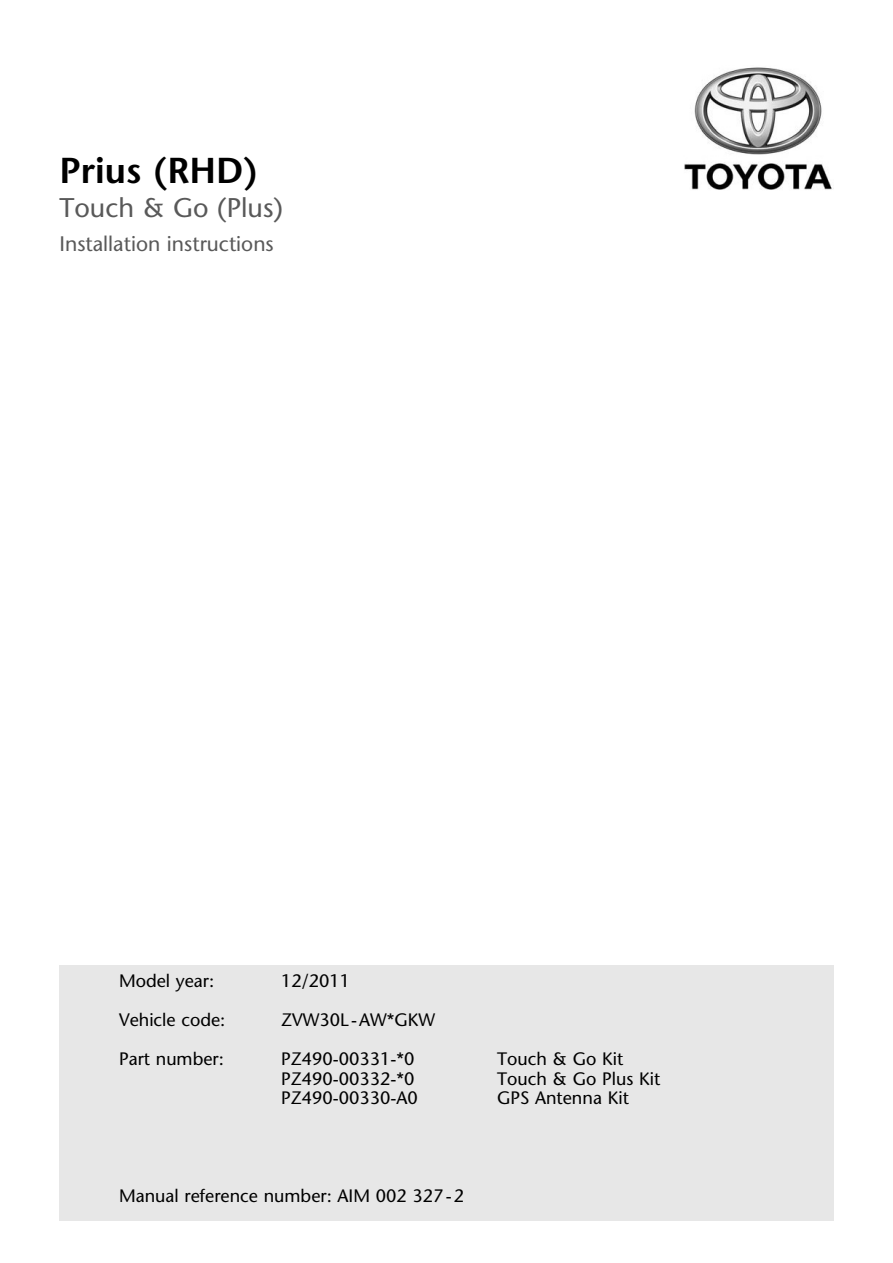
<style>
.page{position:relative;width:893px;height:1263px;background:#fff}
.page>*{position:absolute;margin:0;border:0;box-sizing:border-box;transform-origin:0 0}
.t1{font:600 36px "Stone Sans";color:#000}
.t2{font:27px "Stone Sans";color:#595959}
.t3{font:21px "Stone Sans";color:#595959}
.t4{font:18px "Stone Sans";color:#000}
</style>
<div class="page">
<div style="left:59px;top:965px;width:774px;height:255px;background:#e7e7e7"></div>
<img style="left:684px;top:67px;width:148px;height:123px">
<h1 class="t1" style="left:59px;top:156px;width:200px">Prius (RHD)</h1>
<h2 class="t2" style="left:59px;top:197px;width:225px">Touch &amp; Go (Plus)</h2>
<p class="t3" style="left:59px;top:236px;width:216px">Installation instructions</p>
<p class="t4" style="left:119px;top:974px;width:97px">Model year:</p>
<p class="t4" style="left:281px;top:974px;width:70px">12/2011</p>
<p class="t4" style="left:119px;top:1013px;width:108px">Vehicle code:</p>
<p class="t4" style="left:281px;top:1013px;width:156px">ZVW30L - AW*GKW</p>
<p class="t4" style="left:119px;top:1052px;width:106px">Part number:</p>
<p class="t4" style="left:281px;top:1052px;width:135px">PZ490-00331-*0</p>
<p class="t4" style="left:497px;top:1052px;width:128px">Touch &amp; Go Kit</p>
<p class="t4" style="left:281px;top:1072px;width:135px">PZ490-00332-*0</p>
<p class="t4" style="left:497px;top:1072px;width:165px">Touch &amp; Go Plus Kit</p>
<p class="t4" style="left:281px;top:1091px;width:138px">PZ490-00330-A0</p>
<p class="t4" style="left:497px;top:1091px;width:133px">GPS Antenna Kit</p>
<p class="t4" style="left:119px;top:1189px;width:347px">Manual reference number: AIM 002 327 - 2</p>
</div>
